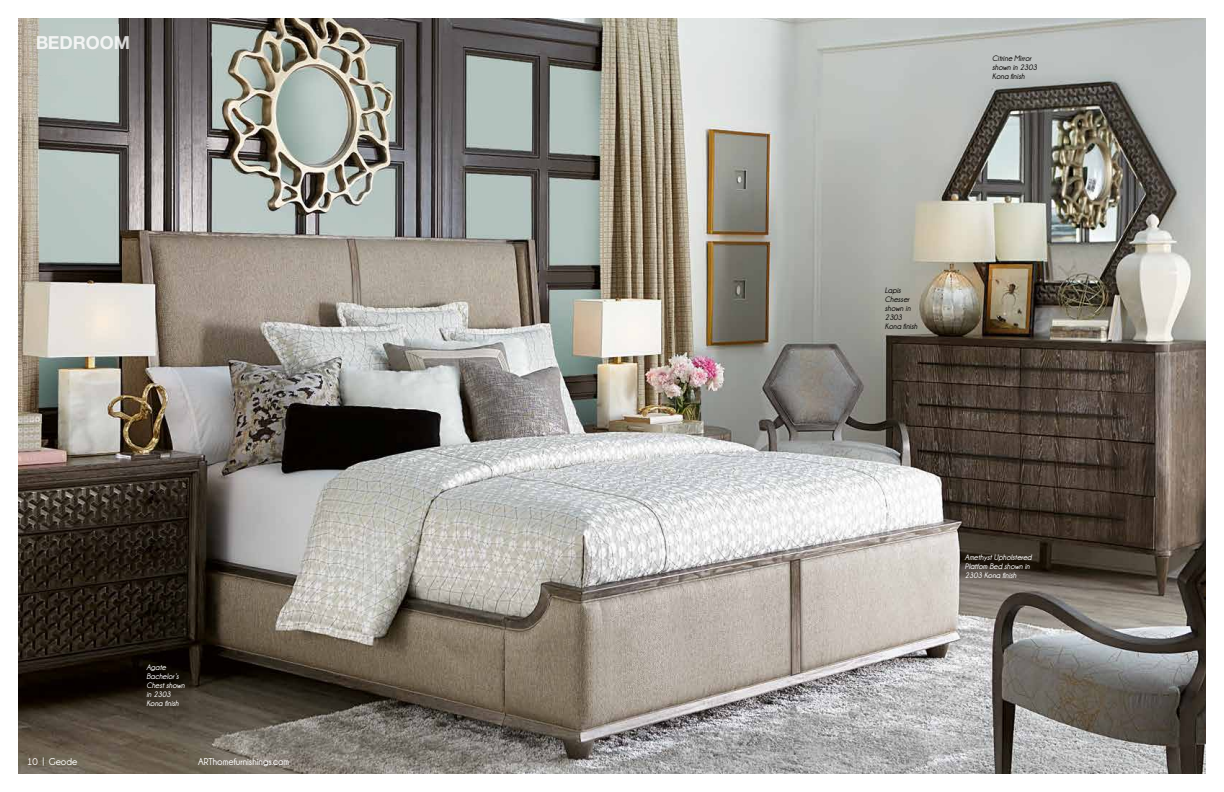
<style>
.page{position:relative;width:1224px;height:792px;background:#fff}
.page>*{position:absolute;margin:0;border:0;box-sizing:border-box;transform-origin:0 0}
.t1{font:700 18px "Helvetica Neue LT Std";color:#fff}
.t2{font:700 10px "Champagne&Limousines";color:#fff}
.t3{font:italic 700 8px/9px "Champagne&Limousines";color:#fff}
.t4{font:italic 700 8px/9px "Champagne&Limousines";color:#0a0806}
</style>
<div class="page">
<img style="left:18px;top:18px;width:1188px;height:756px">
<img style="left:18px;top:24px;width:100px;height:52px">
<h1 class="t1" style="left:35px;top:31px;width:97px">BEDROOM</h1>
<p class="t3" style="left:146px;top:663px;width:40px">Agate<br>Bachelor’s<br>Chest shown in 2303<br>Kona finish</p>
<p class="t2" style="left:27px;top:756px;width:52px">10 | Geode</p>
<p class="t2" style="left:198px;top:756px;width:93px">ARThomefurnishings.com</p>
<p class="t4" style="left:992px;top:54px;width:46px">Citrine Mirror shown in 2303<br>Kona finish</p>
<p class="t4" style="left:885px;top:286px;width:34px">Lapis<br>Chesser shown in<br>2303<br>Kona finish</p>
<p class="t3" style="left:965px;top:553px;width:68px">Amethyst Upholstered<br>Platfom Bed shown in<br>2303 Kona finish</p>
</div>
